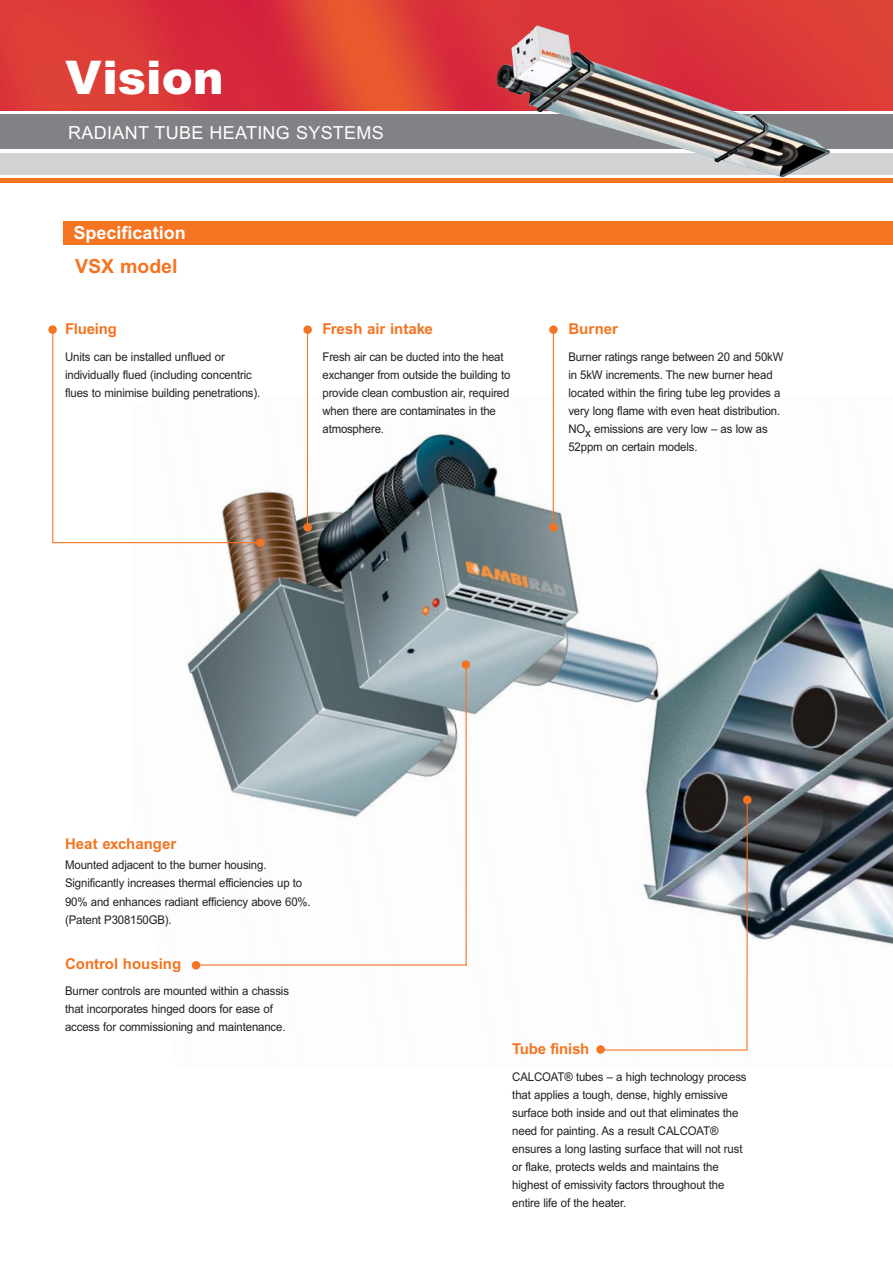
<style>
.page{position:relative;width:893px;height:1263px;background:#fff}
.page>*{position:absolute;margin:0;border:0;box-sizing:border-box;transform-origin:0 0}
.t1{font:900 46.5px "Arial";color:#fff}
.t2{font:700 19.5px "Arial";color:#f47421}
.t3{font:18px "Arial";letter-spacing:.015em;color:#fff}
.t4{font:700 18px "Arial";color:#fff}
.t5{font:700 15px "Arial";color:#f47421}
.t6{font:12px/18px "Arial";letter-spacing:-.01em;color:#231f20;scale:.95 1}
</style>
<div class="page">
<img style="left:134px;top:397px;width:758px;height:654px">
<div style="left:64px;top:221px;width:828px;height:24px;background:#f47421"></div>
<img style="left:0;top:0;width:892px;height:111px">
<div style="left:0;top:115px;width:892px;height:34px;background:#808285"></div>
<div style="left:0;top:153px;width:892px;height:21px;background:#d1d3d4"></div>
<div style="left:0;top:178px;width:892px;height:5px;background:#f47421"></div>
<div style="left:192px;top:961px;width:8px;height:9px;background:#f47421;border-radius:50%"></div>
<hr style="left:196px;top:964px;width:271px;height:2px;background:#f47421">
<div style="left:462px;top:660px;width:8px;height:9px;background:#f47421;border-radius:50%"></div>
<hr style="left:465px;top:665px;width:2px;height:301px;background:#f47421">
<div style="left:596px;top:1045px;width:9px;height:9px;background:#f47421;border-radius:50%"></div>
<hr style="left:746px;top:799px;width:2px;height:251px;background:#f47421">
<hr style="left:603px;top:1049px;width:144px;height:2px;background:#f47421">
<div style="left:256px;top:538px;width:9px;height:9px;background:#f47421;border-radius:50%"></div>
<hr style="left:53px;top:542px;width:205px;height:1px;background:#f47421">
<div style="left:48px;top:325px;width:9px;height:9px;background:#f47421;border-radius:50%"></div>
<hr style="left:52px;top:330px;width:1px;height:213px;background:#f47421">
<div style="left:549px;top:325px;width:9px;height:9px;background:#f47421;border-radius:50%"></div>
<div style="left:549px;top:523px;width:9px;height:9px;background:#f47421;border-radius:50%"></div>
<hr style="left:553px;top:332px;width:1px;height:194px;background:#f47421">
<div style="left:303px;top:325px;width:9px;height:9px;background:#f47421;border-radius:50%"></div>
<div style="left:303px;top:523px;width:9px;height:9px;background:#f47421;border-radius:50%"></div>
<hr style="left:307px;top:332px;width:1px;height:194px;background:#f47421">
<img style="left:497px;top:25px;width:333px;height:153px">
<div style="left:743px;top:796px;width:8px;height:8px;background:#f47421;border-radius:50%"></div>
<h1 class="t1" style="left:65px;top:61px;width:160px">Vision</h1>
<h3 class="t3" style="left:68px;top:126px;width:317px">RADIANT TUBE HEATING SYSTEMS</h3>
<h3 class="t4" style="left:74px;top:226px;width:114px">Specification</h3>
<h2 class="t2" style="left:75px;top:259px;width:104px">VSX model</h2>
<p class="t5" style="left:65px;top:324px;width:53px">Flueing</p>
<p class="t6" style="left:65px;top:349px;width:207px">Units can be installed unflued or individually flued (including concentric flues to minimise building penetrations).</p>
<p class="t5" style="left:323px;top:324px;width:112px">Fresh air intake</p>
<p class="t6" style="left:323px;top:349px;width:199px">Fresh air can be ducted into the heat exchanger from outside the building to provide clean combustion air, required when there are contaminates in the atmosphere.</p>
<p class="t5" style="left:568px;top:324px;width:51px">Burner</p>
<p class="t6" style="left:568px;top:349px;width:228px">Burner ratings range between 20 and 50kW in 5kW increments. The new burner head located within the firing tube leg provides a very long flame with even heat distribution.<br>NOx emissions are very low – as low as 52ppm on certain models.</p>
<p class="t5" style="left:65px;top:838px;width:113px">Heat exchanger</p>
<p class="t6" style="left:65px;top:857px;width:260px">Mounted adjacent to the burner housing.<br>Significantly increases thermal efficiencies up to 90% and enhances radiant efficiency above 60%. (Patent P308150GB).</p>
<p class="t5" style="left:65px;top:958px;width:118px">Control housing</p>
<p class="t6" style="left:65px;top:983px;width:237px">Burner controls are mounted within a chassis that incorporates hinged doors for ease of access for commissioning and maintenance.</p>
<p class="t5" style="left:512px;top:1043px;width:79px">Tube finish</p>
<p class="t6" style="left:512px;top:1068px;width:248px">CALCOAT® tubes – a high technology process that applies a tough, dense, highly emissive surface both inside and out that eliminates the need for painting. As a result CALCOAT® ensures a long lasting surface that will not rust or flake, protects welds and maintains the highest of emissivity factors throughout the entire life of the heater.</p>
</div>
